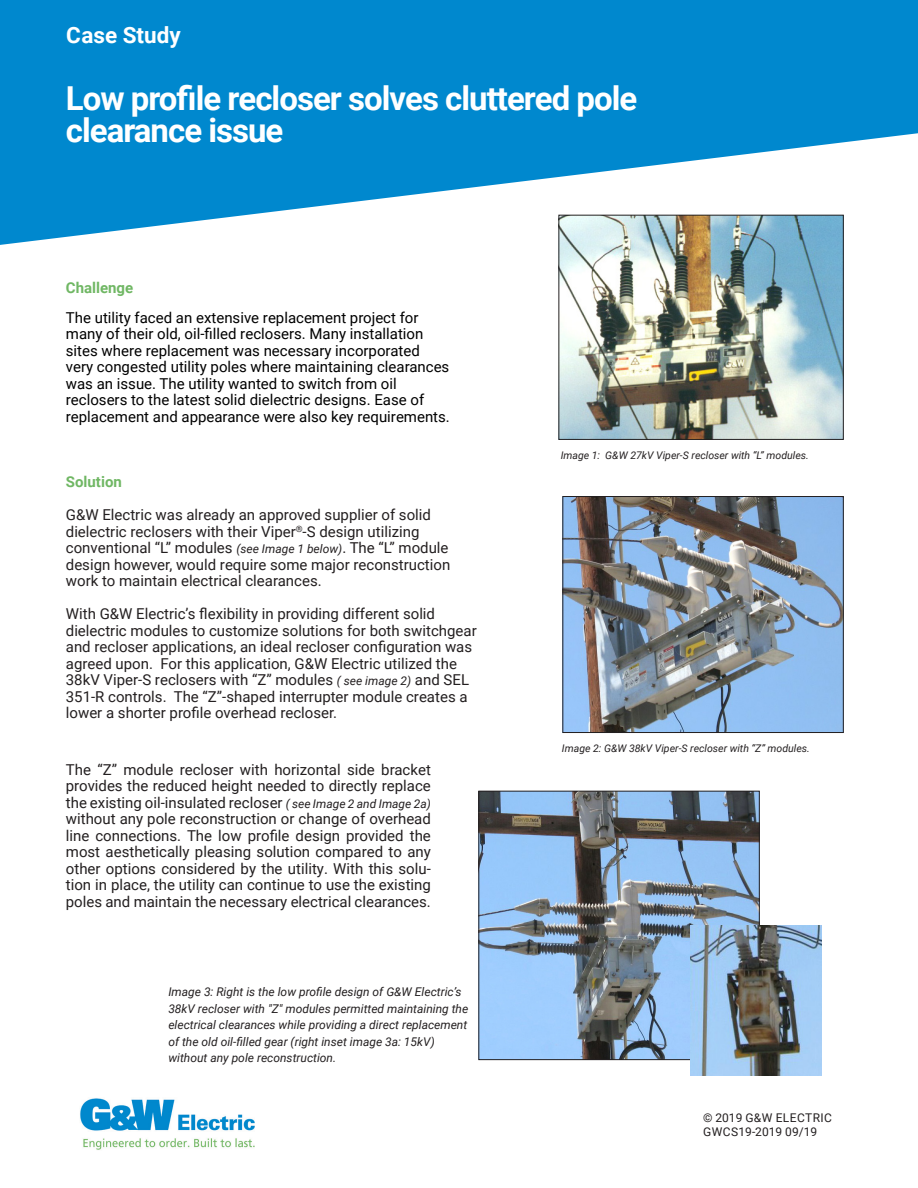
<style>
.page{position:relative;width:918px;height:1188px;background:#fff}
.page>*{position:absolute;margin:0;border:0;box-sizing:border-box;transform-origin:0 0}
.t1{font:700 33px "Roboto";letter-spacing:-.03em;color:#fff}
.t2{font:700 22.5px "Roboto";color:#fff}
.t3{font:15px/16.5px "Roboto";color:#231f20}
.t4{font:15px/16.5px "Roboto";color:#000}
.t5{font:700 15px "Roboto";color:#70b764}
.t6{font:italic 12px/16.5px "Roboto";color:#231f20}
.t7{font:12px "Roboto";letter-spacing:.02em;color:#231f20}
.t8{font:12px "Roboto";color:#231f20}
.t9{font:italic 10.5px "Roboto";color:#231f20}
.s1{font-style:italic;font-size:12px}
</style>
<div class="page">
<svg style="left:0;top:0;width:918px;height:245px;fill:#0088ce"></svg>
<img style="left:80px;top:1098px;width:175px;height:52px">
<img style="left:480px;top:793px;width:278px;height:265px">
<div style="left:478px;top:791px;width:282px;height:269px;border:1px solid #231f20"></div>
<img style="left:690px;top:926px;width:132px;height:149px">
<img style="left:564px;top:498px;width:278px;height:233px">
<div style="left:562px;top:496px;width:282px;height:237px;border:1px solid #231f20"></div>
<img style="left:560px;top:217px;width:282px;height:221px">
<div style="left:558px;top:215px;width:286px;height:225px;border:1px solid #231f20"></div>
<p class="t2" style="left:66px;top:19px;width:116px">Case Study</p>
<p class="t1" style="left:66px;top:75px;width:573px">Low profile recloser solves cluttered pole</p>
<p class="t1" style="left:66px;top:107px;width:219px">clearance issue</p>
<p class="t5" style="left:66px;top:277px;width:69px">Challenge</p>
<p class="t4" style="left:66px;top:309px;width:386px">The utility faced an extensive replacement project for many of their old, oil-filled reclosers. Many installation sites where replacement was necessary incorporated very congested utility poles where maintaining clearances was an issue. The utility wanted to switch from oil reclosers to the latest solid dielectric designs. Ease of replacement and appearance were also key requirements.</p>
<p class="t5" style="left:66px;top:471px;width:57px">Solution</p>
<p class="t3" style="left:66px;top:506px;width:367px">G&amp;W Electric was already an approved supplier of solid</p>
<p class="t3" style="left:66px;top:522px;width:355px">dielectric reclosers with their Viper<sup>®</sup>-S design utilizing</p>
<p class="t3" style="left:66px;top:539px;width:384px">conventional “L” modules <span class="s1">(see Image 1 below)</span>. The “L” module</p>
<p class="t3" style="left:66px;top:555px;width:386px">design however, would require some major reconstruction work to maintain electrical clearances.</p>
<p class="t3" style="left:66px;top:605px;width:371px">With G&amp;W Electric’s flexibility in providing different solid</p>
<p class="t3" style="left:66px;top:621px;width:412px">dielectric modules to customize solutions for both switchgear and recloser applications, an ideal recloser configuration was agreed upon. For this application, G&amp;W Electric utilized the 38kV Viper-S reclosers with “Z” modules <span class="s1">( see image 2)</span> and SEL 351-R controls. The “Z”-shaped interrupter module creates a lower a shorter profile overhead recloser.</p>
<p class="t3" style="left:66px;top:761px;width:367px;text-align:justify">The “Z” module recloser with horizontal side bracket provides the reduced height needed to directly replace the existing oil-insulated recloser <span class="s1">( see Image 2 and Image 2a) </span>without any pole reconstruction or change of overhead line connections. The low profile design provided the most aesthetically pleasing solution compared to any other options considered by the utility. With this solu&shy;tion in place, the utility can continue to use the existing poles and maintain the necessary electrical clearances.</p>
<p class="t6" style="left:168px;top:983px;width:301px">Image 3: Right is the low profile design of G&amp;W Electric’s 38kV recloser with "Z" modules permitted maintaining the electrical clearances while providing a direct replacement of the old oil-filled gear (right inset image 3a: 15kV)</p>
<p class="t6" style="left:168px;top:1049px;width:169px">without any pole reconstruction.</p>
<p class="t9" style="left:561px;top:448px;width:250px">Image 1: G&amp;W 27kV Viper-S recloser with “L” modules.</p>
<p class="t9" style="left:562px;top:741px;width:249px">Image 2: G&amp;W 38kV Viper-S recloser with “Z” modules.</p>
<p class="t7" style="left:703px;top:1110px;width:130px">© 2019 G&amp;W ELECTRIC</p>
<p class="t8" style="left:703px;top:1123px;width:115px">GWCS19-2019 09/19</p>
</div>
